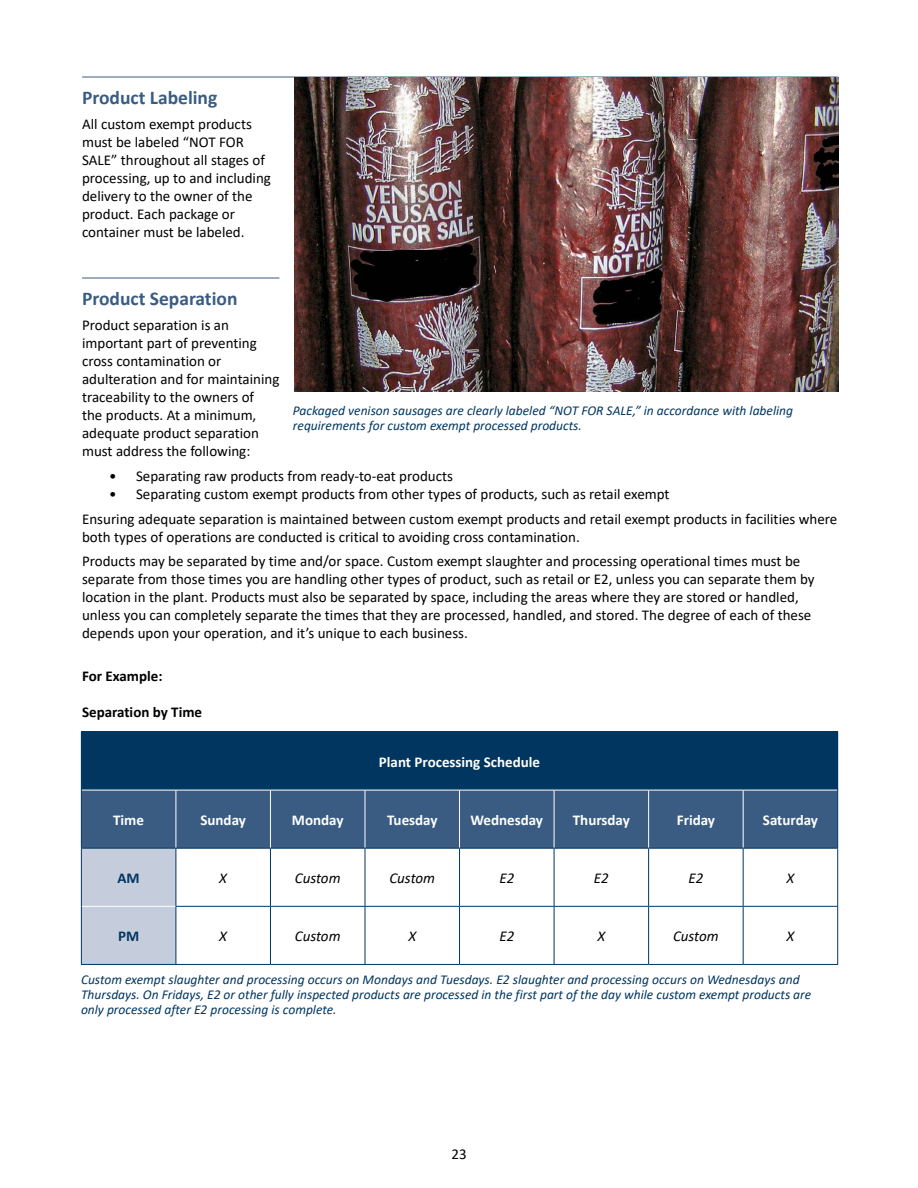
<style>
.page{position:relative;width:918px;height:1188px;background:#fff}
.page>*{position:absolute;margin:0;border:0;box-sizing:border-box;transform-origin:0 0}
.t1{font:700 19.5px "Calibri";color:#3a5c83}
.t2{font:15px/18px "Calibri";color:#000}
.t3{font:700 15px "Calibri";color:#fff}
.t4{font:italic 15px "Calibri";color:#000}
.t5{font:700 15px "Calibri";color:#000}
.t6{font:700 15px "Calibri";color:#003660}
.t7{font:italic 13.5px/15px "Calibri";color:#003660}
</style>
<div class="page">
<hr style="left:82px;top:77px;width:756px;height:1px;background:#3a5c83">
<hr style="left:82px;top:278px;width:197px;height:1px;background:#3a5c83">
<div style="left:81px;top:732px;width:757px;height:58px;background:#003660"></div>
<div style="left:82px;top:791px;width:755px;height:57px;background:#3a5c83"></div>
<div style="left:82px;top:849px;width:94px;height:115px;background:#c5ccdb"></div>
<hr style="left:270px;top:849px;width:1px;height:57px;background:#003660">
<hr style="left:365px;top:849px;width:1px;height:57px;background:#003660">
<hr style="left:459px;top:849px;width:1px;height:57px;background:#003660">
<hr style="left:554px;top:849px;width:1px;height:57px;background:#003660">
<hr style="left:648px;top:849px;width:1px;height:57px;background:#003660">
<hr style="left:743px;top:849px;width:1px;height:57px;background:#003660">
<hr style="left:270px;top:907px;width:1px;height:57px;background:#003660">
<hr style="left:365px;top:907px;width:1px;height:57px;background:#003660">
<hr style="left:459px;top:907px;width:1px;height:57px;background:#003660">
<hr style="left:554px;top:907px;width:1px;height:57px;background:#003660">
<hr style="left:648px;top:907px;width:1px;height:57px;background:#003660">
<hr style="left:743px;top:907px;width:1px;height:57px;background:#003660">
<hr style="left:176px;top:790px;width:1px;height:58px;background:#fff">
<hr style="left:270px;top:790px;width:1px;height:58px;background:#fff">
<hr style="left:365px;top:790px;width:1px;height:58px;background:#fff">
<hr style="left:459px;top:790px;width:1px;height:58px;background:#fff">
<hr style="left:554px;top:790px;width:1px;height:58px;background:#fff">
<hr style="left:648px;top:790px;width:1px;height:58px;background:#fff">
<hr style="left:743px;top:790px;width:1px;height:58px;background:#fff">
<hr style="left:176px;top:906px;width:94px;height:1px;background:#003660">
<hr style="left:270px;top:906px;width:95px;height:1px;background:#003660">
<hr style="left:365px;top:906px;width:95px;height:1px;background:#003660">
<hr style="left:460px;top:906px;width:94px;height:1px;background:#003660">
<hr style="left:554px;top:906px;width:95px;height:1px;background:#003660">
<hr style="left:649px;top:906px;width:94px;height:1px;background:#003660">
<hr style="left:743px;top:906px;width:95px;height:1px;background:#003660">
<hr style="left:82px;top:906px;width:94px;height:1px;background:#fff">
<hr style="left:176px;top:849px;width:1px;height:57px;background:#003660">
<hr style="left:176px;top:907px;width:1px;height:57px;background:#003660">
<hr style="left:81px;top:849px;width:1px;height:57px;background:#003660">
<hr style="left:837px;top:849px;width:1px;height:57px;background:#003660">
<hr style="left:81px;top:906px;width:1px;height:58px;background:#003660">
<hr style="left:837px;top:907px;width:1px;height:57px;background:#003660">
<hr style="left:81px;top:964px;width:95px;height:1px;background:#003660">
<hr style="left:176px;top:964px;width:94px;height:1px;background:#003660">
<hr style="left:270px;top:964px;width:95px;height:1px;background:#003660">
<hr style="left:365px;top:964px;width:95px;height:1px;background:#003660">
<hr style="left:460px;top:964px;width:94px;height:1px;background:#003660">
<hr style="left:554px;top:964px;width:95px;height:1px;background:#003660">
<hr style="left:649px;top:964px;width:94px;height:1px;background:#003660">
<hr style="left:743px;top:964px;width:95px;height:1px;background:#003660">
<hr style="left:81px;top:790px;width:1px;height:58px;background:#003660">
<hr style="left:837px;top:790px;width:1px;height:58px;background:#003660">
<hr style="left:81px;top:848px;width:95px;height:1px;background:#003660">
<hr style="left:176px;top:848px;width:94px;height:1px;background:#003660">
<hr style="left:270px;top:848px;width:95px;height:1px;background:#003660">
<hr style="left:365px;top:848px;width:95px;height:1px;background:#003660">
<hr style="left:460px;top:848px;width:94px;height:1px;background:#003660">
<hr style="left:554px;top:848px;width:95px;height:1px;background:#003660">
<hr style="left:649px;top:848px;width:94px;height:1px;background:#003660">
<hr style="left:743px;top:848px;width:95px;height:1px;background:#003660">
<img style="left:294px;top:78px;width:544px;height:313px">
<h1 class="t1" style="left:82px;top:84px;width:137px">Product Labeling</h1>
<p class="t2" style="left:82px;top:115px;width:190px">All custom exempt products must be labeled “NOT FOR<br>SALE” throughout all stages of processing, up to and including delivery to the owner of the product. Each package or container must be labeled.</p>
<h1 class="t1" style="left:82px;top:285px;width:157px">Product Separation</h1>
<p class="t2" style="left:82px;top:316px;width:199px">Product separation is an important part of preventing cross contamination or adulteration and for maintaining traceability to the owners of<br>the products. At a minimum, adequate product separation must address the following:</p>
<p class="t2" style="left:109px;top:467px;width:345px">• Separating raw products from ready-to-eat products</p>
<p class="t2" style="left:82px;top:481px;width:757px;line-height:24.8px;text-indent:27px">• Separating custom exempt products from other types of products, such as retail exempt<br>Ensuring adequate separation is maintained between custom exempt products and retail exempt products in facilities where</p>
<p class="t2" style="left:82px;top:524px;width:720px;line-height:24.8px">both types of operations are conducted is critical to avoiding cross contamination.<br>Products may be separated by time and/or space. Custom exempt slaughter and processing operational times must be</p>
<p class="t2" style="left:82px;top:570px;width:734px">separate from those times you are handling other types of product, such as retail or E2, unless you can separate them by location in the plant. Products must also be separated by space, including the areas where they are stored or handled, unless you can completely separate the times that they are processed, handled, and stored. The degree of each of these depends upon your operation, and it’s unique to each business.</p>
<p class="t5" style="left:82px;top:666px;width:82px">For Example:</p>
<p class="t5" style="left:82px;top:702px;width:122px">Separation by Time</p>
<p class="t3" style="left:379px;top:751px;width:163px">Plant Processing Schedule</p>
<p class="t7" style="left:293px;top:403px;width:502px">Packaged venison sausages are clearly labeled “NOT FOR SALE,” in accordance with labeling requirements for custom exempt processed products.</p>
<p class="t3" style="left:113px;top:809px;width:32px">Time</p>
<p class="t3" style="left:200px;top:809px;width:47px">Sunday</p>
<p class="t3" style="left:292px;top:809px;width:53px">Monday</p>
<p class="t3" style="left:387px;top:809px;width:52px">Tuesday</p>
<p class="t3" style="left:471px;top:809px;width:74px">Wednesday</p>
<p class="t3" style="left:573px;top:809px;width:58px">Thursday</p>
<p class="t3" style="left:677px;top:809px;width:40px">Friday</p>
<p class="t3" style="left:763px;top:809px;width:57px">Saturday</p>
<p class="t6" style="left:118px;top:867px;width:24px">AM</p>
<p class="t4" style="left:219px;top:867px;width:9px">X</p>
<p class="t4" style="left:295px;top:867px;width:47px">Custom</p>
<p class="t4" style="left:389px;top:867px;width:47px">Custom</p>
<p class="t4" style="left:499px;top:867px;width:16px">E2</p>
<p class="t4" style="left:594px;top:867px;width:16px">E2</p>
<p class="t4" style="left:688px;top:867px;width:16px">E2</p>
<p class="t4" style="left:787px;top:867px;width:9px">X</p>
<p class="t6" style="left:118px;top:925px;width:23px">PM</p>
<p class="t4" style="left:219px;top:926px;width:9px">X</p>
<p class="t4" style="left:295px;top:926px;width:47px">Custom</p>
<p class="t4" style="left:408px;top:926px;width:9px">X</p>
<p class="t4" style="left:499px;top:926px;width:16px">E2</p>
<p class="t4" style="left:597px;top:926px;width:9px">X</p>
<p class="t4" style="left:673px;top:926px;width:47px">Custom</p>
<p class="t4" style="left:787px;top:926px;width:9px">X</p>
<p class="t7" style="left:81px;top:971px;width:732px">Custom exempt slaughter and processing occurs on Mondays and Tuesdays. E2 slaughter and processing occurs on Wednesdays and<br>Thursdays. On Fridays, E2 or other fully inspected products are processed in the first part of the day while custom exempt products are only processed after E2 processing is complete.</p>
<p class="t2" style="left:451px;top:1144px;width:17px">23</p>
</div>
